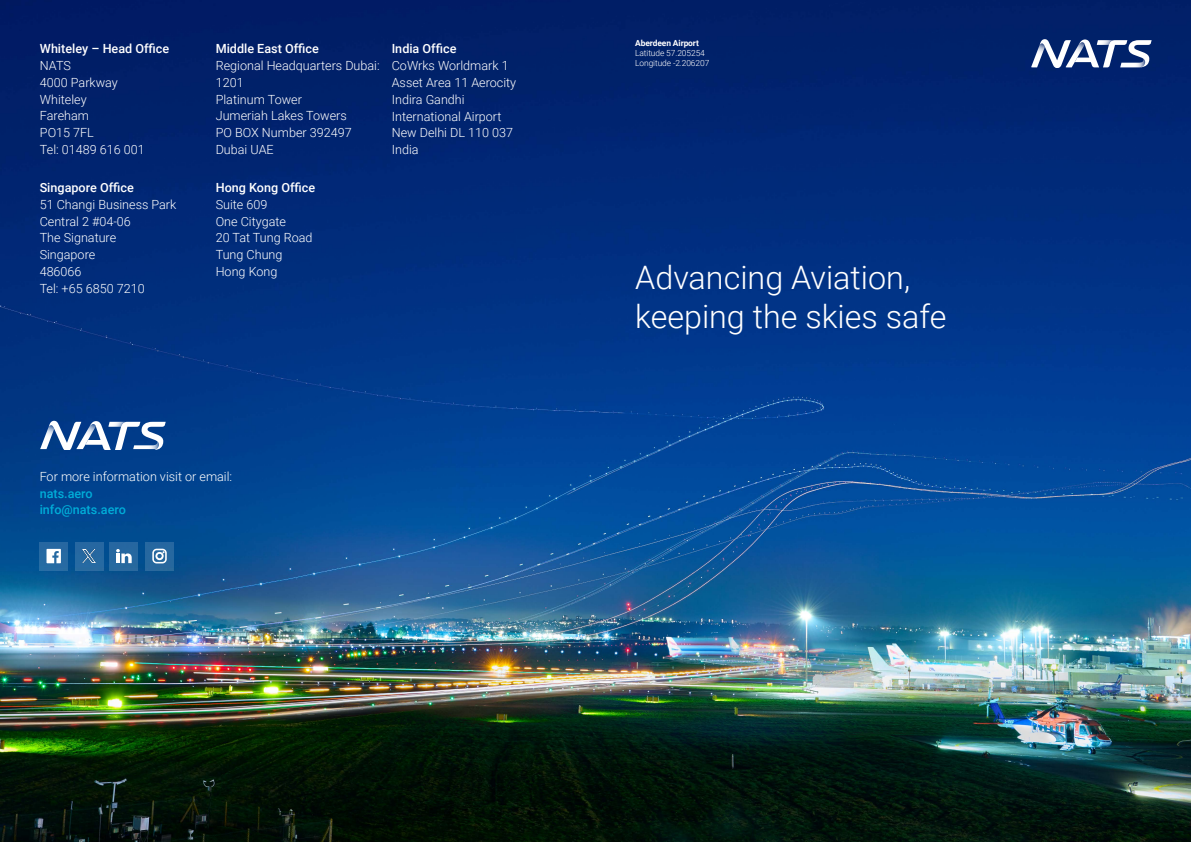
<style>
.page{position:relative;width:1191px;height:842px;background:#fff}
.page>*{position:absolute;margin:0;border:0;box-sizing:border-box;transform-origin:0 0}
.t1{font:300 32.3px/38.8px "Roboto";color:#fff}
.t2{font:300 12.6px/16.9px "Roboto";color:#fff}
.t3{font:500 12.6px "Roboto";color:#fff}
.t4{font:500 12.6px/16.9px "Roboto";color:#00add8}
.t5{font:300 8.4px/10.1px "Roboto";letter-spacing:-.01em;color:#fff}
.t6{font:700 8.4px "Roboto";letter-spacing:-.01em;color:#fff}
</style>
<div class="page">
<img style="left:0;top:0;width:1191px;height:842px">
<svg style="left:1031px;top:40px;width:120px;height:28px"></svg>
<svg style="left:40px;top:421px;width:126px;height:28px"></svg>
<svg style="left:40px;top:542px;width:28px;height:28px"></svg>
<div style="left:75px;top:542px;width:28px;height:28px;background:#2668a1"></div>
<div style="left:145px;top:542px;width:28px;height:28px;background:#2668a0"></div>
<svg style="left:152px;top:549px;width:15px;height:14px"></svg>
<div style="left:110px;top:542px;width:28px;height:28px;background:#2668a0"></div>
<svg style="left:116px;top:549px;width:16px;height:14px"></svg>
<svg style="left:47px;top:549px;width:14px;height:14px"></svg>
<img style="left:83px;top:549px;width:13px;height:14px">
<p class="t3" style="left:40px;top:40px;width:131px">Whiteley – Head Office</p>
<p class="t2" style="left:40px;top:56px;width:106px">NATS<br>4000 Parkway<br>Whiteley<br>Fareham<br>PO15 7FL<br>Tel: 01489 616 001</p>
<p class="t3" style="left:40px;top:178px;width:96px">Singapore Office</p>
<p class="t2" style="left:40px;top:195px;width:138px">51 Changi Business Park<br>Central 2 #04-06<br>The Signature<br>Singapore<br>486066<br>Tel: +65 6850 7210</p>
<p class="t3" style="left:216px;top:40px;width:105px">Middle East Office</p>
<p class="t2" style="left:216px;top:56px;width:165px">Regional Headquarters Dubai:<br>1201<br>Platinum Tower<br>Jumeriah Lakes Towers<br>PO BOX Number 392497<br>Dubai UAE</p>
<p class="t3" style="left:216px;top:178px;width:101px">Hong Kong Office</p>
<p class="t2" style="left:216px;top:195px;width:98px">Suite 609<br>One Citygate<br>20 Tat Tung Road<br>Tung Chung<br>Hong Kong</p>
<p class="t3" style="left:392px;top:40px;width:66px">India Office</p>
<p class="t2" style="left:392px;top:56px;width:126px">CoWrks Worldmark 1<br>Asset Area 11 Aerocity<br>Indira Gandhi<br>International Airport<br>New Delhi DL 110 037<br>India</p>
<p class="t2" style="left:40px;top:467px;width:194px">For more information visit or email:</p>
<p class="t4" style="left:40px;top:484px;width:88px">nats.aero info@nats.aero</p>
<p class="t6" style="left:635px;top:37px;width:65px">Aberdeen Airport</p>
<p class="t5" style="left:635px;top:48px;width:76px">Latitude 57.205254<br>Longitude -2.206207</p>
<h1 class="t1" style="left:635px;top:257px;width:313px">Advancing Aviation, keeping the skies safe</h1>
</div>
